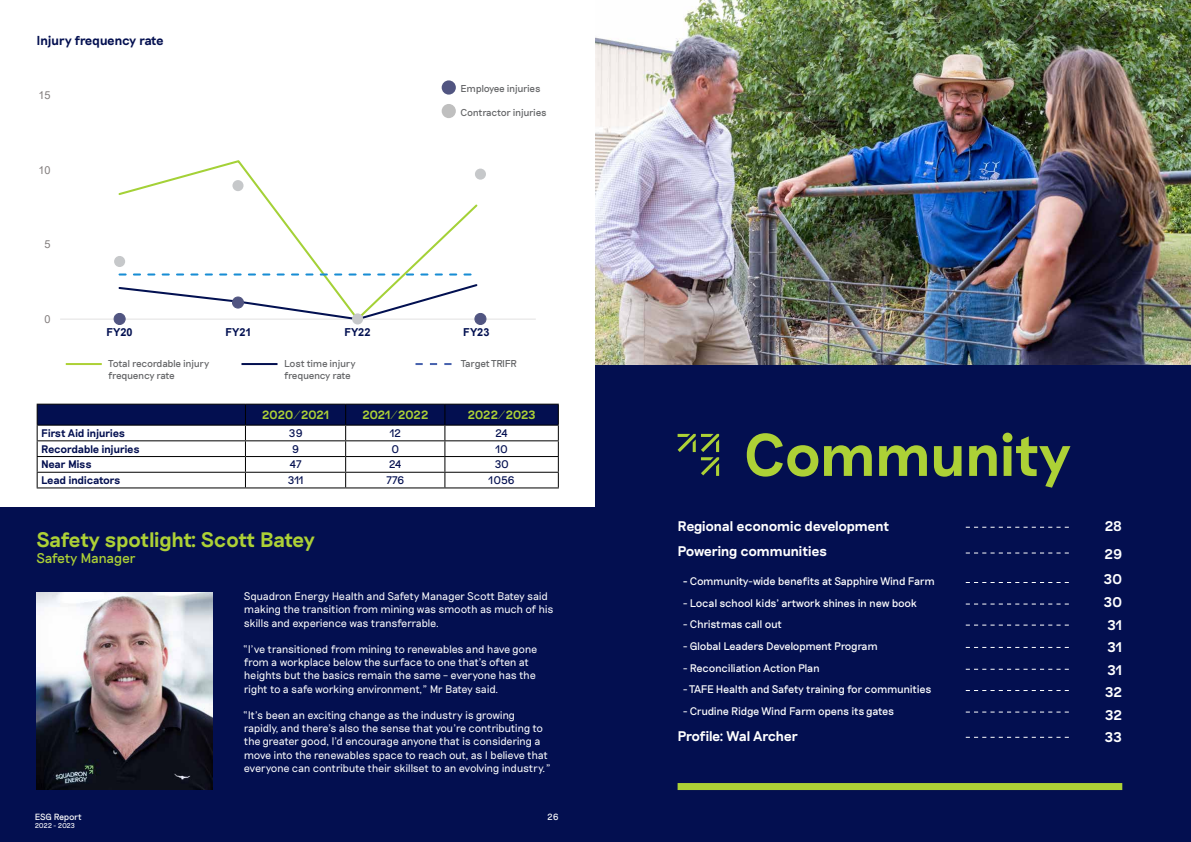
<style>
.page{position:relative;width:1191px;height:842px;background:#fff}
.page>*{position:absolute;margin:0;border:0;box-sizing:border-box;transform-origin:0 0}
.t1{font:600 60px "Riposte";letter-spacing:-.045em;color:#add136}
.t2{font:600 21px "Riposte";letter-spacing:-.035em;color:#add136}
.t3{font:600 14px/22.6px "Riposte";letter-spacing:-.045em;color:#fff}
.t4{font:14px "Riposte";letter-spacing:-.03em;color:#add136}
.t5{font:600 13px "Riposte";letter-spacing:-.045em;color:#030f50}
.t6{font:600 12px "Riposte";letter-spacing:-.045em;color:#add136}
.t7{font:300 11px/13.2px "Riposte";letter-spacing:-.04em;color:#fff}
.t8{font:11px "Riposte";letter-spacing:-.03em;color:#fff}
.t9{font:600 11px "Riposte";letter-spacing:-.045em;color:#030f50}
.t10{font:11px "Riposte";letter-spacing:-.035em;color:#030f50}
.t11{font:10.9px "Arial";color:#817c7c}
.t12{font:700 10.9px "Arial";color:#021051}
.t13{font:10px/12px "Riposte";letter-spacing:-.04em;color:#636466}
.t14{font:9px "Riposte";letter-spacing:-.02em;color:#fff}
.t15{font:7px "Riposte";letter-spacing:-.04em;color:#fff}
.s1{font-weight:600}
</style>
<div class="page">
<div style="left:0;top:806px;width:595px;height:36px;background:#030f50"></div>
<img style="left:595px;top:0;width:596px;height:366px">
<hr style="left:60px;top:319px;width:476px;height:1px;background:#e2e1e1">
<svg style="left:118px;top:160px;width:360px;height:123px"></svg>
<svg style="left:118px;top:283px;width:360px;height:37px"></svg>
<svg style="left:119px;top:273px;width:357px;height:3px"></svg>
<div style="left:114px;top:313px;width:11px;height:11px;background:#515581;border-radius:50%"></div>
<div style="left:114px;top:313px;width:12px;height:12px;border:1px solid #515581;border-radius:50%"></div>
<div style="left:232px;top:297px;width:11px;height:11px;background:#515581;border-radius:50%"></div>
<div style="left:232px;top:297px;width:12px;height:11px;border:1px solid #515581;border-radius:50%"></div>
<div style="left:475px;top:313px;width:11px;height:11px;background:#515581;border-radius:50%"></div>
<div style="left:474px;top:313px;width:12px;height:12px;border:1px solid #515581;border-radius:50%"></div>
<div style="left:114px;top:256px;width:11px;height:11px;background:#c6c8ca;border-radius:50%"></div>
<div style="left:232px;top:180px;width:11px;height:11px;background:#c6c8ca;border-radius:50%"></div>
<div style="left:352px;top:313px;width:11px;height:11px;background:#c6c8ca;border-radius:50%"></div>
<div style="left:475px;top:169px;width:11px;height:11px;background:#c6c8ca;border-radius:50%"></div>
<div style="left:442px;top:80px;width:14px;height:15px;background:#515581;border-radius:50%"></div>
<div style="left:442px;top:104px;width:14px;height:14px;background:#bfbfbf;border-radius:50%"></div>
<hr style="left:66px;top:363px;width:36px;height:2px;background:#add136">
<hr style="left:241px;top:363px;width:36px;height:2px;background:#030f50">
<svg style="left:415px;top:363px;width:36px;height:2px"></svg>
<hr style="left:37px;top:487px;width:208px;height:1px;background:#000">
<hr style="left:245px;top:487px;width:101px;height:1px;background:#000">
<hr style="left:346px;top:487px;width:99px;height:1px;background:#000">
<hr style="left:445px;top:487px;width:114px;height:1px;background:#000">
<svg style="left:37px;top:404px;width:522px;height:83px"></svg>
<hr style="left:37px;top:425px;width:208px;height:1px;background:#000">
<hr style="left:245px;top:425px;width:101px;height:1px;background:#000">
<hr style="left:346px;top:425px;width:99px;height:1px;background:#000">
<hr style="left:445px;top:425px;width:114px;height:1px;background:#000">
<div style="left:0;top:507px;width:595px;height:304px;background:#030f50"></div>
<img style="left:37px;top:592px;width:176px;height:197px">
<div style="left:595px;top:366px;width:596px;height:476px;background:#030f50"></div>
<div style="left:677px;top:783px;width:445px;height:7px;background:#add136"></div>
<svg style="left:965px;top:527px;width:103px;height:1px"></svg>
<svg style="left:965px;top:552px;width:103px;height:1px"></svg>
<svg style="left:965px;top:582px;width:103px;height:1px"></svg>
<svg style="left:965px;top:603px;width:103px;height:1px"></svg>
<svg style="left:965px;top:625px;width:103px;height:1px"></svg>
<svg style="left:965px;top:647px;width:103px;height:1px"></svg>
<svg style="left:965px;top:669px;width:103px;height:1px"></svg>
<svg style="left:965px;top:690px;width:103px;height:1px"></svg>
<svg style="left:965px;top:711px;width:103px;height:1px"></svg>
<svg style="left:965px;top:737px;width:103px;height:1px"></svg>
<svg style="left:677px;top:434px;width:42px;height:42px"></svg>
<p class="t5" style="left:37px;top:33px;width:129px">Injury frequency rate</p>
<p class="t11" style="left:39px;top:88px;width:14px">15</p>
<p class="t11" style="left:39px;top:162px;width:14px">10</p>
<p class="t11" style="left:45px;top:237px;width:8px">5</p>
<p class="t11" style="left:45px;top:311px;width:8px">0</p>
<p class="t13" style="left:460px;top:83px;width:81px">Employee injuries</p>
<p class="t13" style="left:460px;top:106px;width:88px">Contractor injuries</p>
<p class="t12" style="left:106px;top:324px;width:28px">FY20</p>
<p class="t12" style="left:225px;top:324px;width:28px">FY21</p>
<p class="t12" style="left:344px;top:324px;width:28px">FY22</p>
<p class="t12" style="left:463px;top:324px;width:28px">FY23</p>
<p class="t11" style="left:96px;top:362px;width:68px">Target TRIFR</p>
<p class="t13" style="left:108px;top:358px;width:102px">Total recordable injury frequency rate</p>
<p class="t13" style="left:284px;top:358px;width:73px">Lost time injury frequency rate</p>
<p class="t13" style="left:461px;top:358px;width:57px">Target TRIFR</p>
<p class="t6" style="left:262px;top:408px;width:69px">2020/2021</p>
<p class="t6" style="left:362px;top:408px;width:68px">2021/2022</p>
<p class="t6" style="left:467px;top:408px;width:70px">2022/2023</p>
<p class="t9" style="left:41px;top:427px;width:85px">First Aid injuries</p>
<p class="t10" style="left:288px;top:427px;width:16px">39</p>
<p class="t10" style="left:389px;top:427px;width:13px">12</p>
<p class="t10" style="left:495px;top:427px;width:14px">24</p>
<p class="t9" style="left:41px;top:442px;width:100px">Recordable injuries</p>
<p class="t10" style="left:292px;top:442px;width:9px">9</p>
<p class="t10" style="left:391px;top:442px;width:9px">0</p>
<p class="t10" style="left:495px;top:442px;width:14px">10</p>
<p class="t9" style="left:41px;top:458px;width:52px">Near Miss</p>
<p class="t10" style="left:289px;top:458px;width:14px">47</p>
<p class="t10" style="left:389px;top:458px;width:14px">24</p>
<p class="t10" style="left:494px;top:458px;width:16px">30</p>
<p class="t9" style="left:41px;top:474px;width:81px">Lead indicators</p>
<p class="t10" style="left:287px;top:474px;width:18px">311</p>
<p class="t10" style="left:386px;top:474px;width:20px">776</p>
<p class="t10" style="left:488px;top:474px;width:28px">1056</p>
<h2 class="t2" style="left:37px;top:527px;width:280px">Safety spotlight: Scott Batey</h2>
<p class="t4" style="left:37px;top:550px;width:101px">Safety Manager</p>
<p class="t7" style="left:244px;top:590px;width:311px">Squadron Energy Health and Safety Manager Scott Batey said making the transition from mining was smooth as much of his skills and experience was transferrable.</p>
<p class="t7" style="left:244px;top:643px;width:295px">“I’ve transitioned from mining to renewables and have gone from a workplace below the surface to one that’s often at heights but the basics remain the same – everyone has the right to a safe working environment,” Mr Batey said.</p>
<p class="t7" style="left:244px;top:709px;width:308px">“It’s been an exciting change as the industry is growing rapidly, and there’s also the sense that you’re contributing to the greater good, I’d encourage anyone that is considering a move into the renewables space to reach out, as I believe that everyone can contribute their skillset to an evolving industry.”</p>
<p class="t14" style="left:35px;top:811px;width:49px">ESG Report</p>
<p class="t15" style="left:35px;top:821px;width:42px">2022 - 2023</p>
<p class="t14" style="left:547px;top:811px;width:13px">26</p>
<h1 class="t1" style="left:743px;top:420px;width:329px">Community</h1>
<p class="t3" style="left:677px;top:513px;width:213px;line-height:25.7px">Regional economic development<br>Powering communities</p>
<p class="t8" style="left:683px;top:575px;width:253px"><span class="s1">-</span> Community-wide benefits at Sapphire Wind Farm</p>
<p class="t8" style="left:683px;top:596px;width:235px">- Local school kids’ artwork shines in new book</p>
<p class="t8" style="left:683px;top:618px;width:100px">- Christmas call out</p>
<p class="t8" style="left:683px;top:640px;width:196px">- Global Leaders Development Program</p>
<p class="t8" style="left:683px;top:661px;width:138px">- Reconciliation Action Plan</p>
<p class="t8" style="left:683px;top:683px;width:250px">- TAFE Health and Safety training for communities</p>
<p class="t8" style="left:683px;top:705px;width:212px">- Crudine Ridge Wind Farm opens its gates</p>
<p class="t3" style="left:677px;top:725px;width:122px">Profile: Wal Archer</p>
<p class="t3" style="left:1104px;top:512px;width:20px;line-height:28.5px">28<br>29</p>
<p class="t3" style="left:1103px;top:568px;width:20px;text-align:justify">30<br>30<br>31<br>31<br>31<br>32<br>32<br>33</p>
</div>
